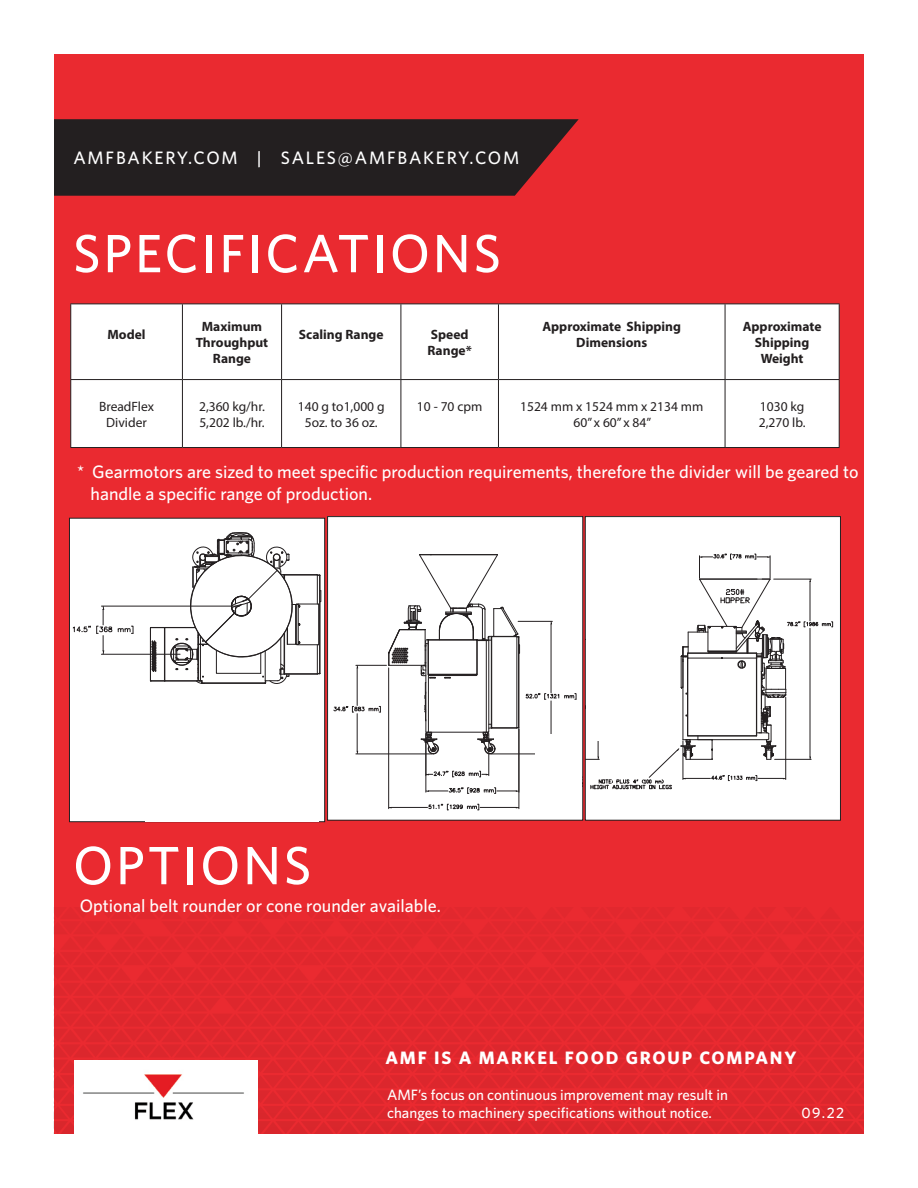
<style>
.page{position:relative;width:918px;height:1188px;background:#fff}
.page>*{position:absolute;margin:0;border:0;box-sizing:border-box;transform-origin:0 0}
.t1{font:500 54px "Whitney";letter-spacing:.05em;color:#fff}
.t2{font:500 18px/21.6px "Whitney";color:#fff}
.t3{font:500 18px "Whitney";letter-spacing:.1em;color:#fff}
.t4{font:700 18px "Whitney";letter-spacing:.1em;color:#fff}
.t5{font:500 15px/18px "Whitney";color:#fff}
.t6{font:13.5px/16.2px "Myriad Pro";color:#231f20;text-align:center}
.t7{font:700 13.5px/16.2px "Myriad Pro";color:#231f20;text-align:center}
</style>
<div class="page">
<div style="left:54px;top:54px;width:810px;height:1080px;background:#ea2a30"></div>
<svg style="left:54px;top:119px;width:525px;height:77px"></svg>
<img style="left:75px;top:1061px;width:183px;height:73px">
<div style="left:71px;top:305px;width:768px;height:142px;background:#fff"></div>
<hr style="left:70px;top:304px;width:112px;height:1px;background:#231f20">
<hr style="left:182px;top:304px;width:100px;height:1px;background:#231f20">
<hr style="left:282px;top:304px;width:119px;height:1px;background:#231f20">
<hr style="left:401px;top:304px;width:97px;height:1px;background:#231f20">
<hr style="left:498px;top:304px;width:227px;height:1px;background:#231f20">
<hr style="left:725px;top:304px;width:115px;height:1px;background:#231f20">
<hr style="left:70px;top:379px;width:112px;height:1px;background:#231f20">
<hr style="left:182px;top:379px;width:100px;height:1px;background:#231f20">
<hr style="left:282px;top:379px;width:119px;height:1px;background:#231f20">
<hr style="left:401px;top:379px;width:97px;height:1px;background:#231f20">
<hr style="left:498px;top:379px;width:227px;height:1px;background:#231f20">
<hr style="left:725px;top:379px;width:115px;height:1px;background:#231f20">
<hr style="left:70px;top:447px;width:112px;height:1px;background:#231f20">
<hr style="left:182px;top:447px;width:100px;height:1px;background:#231f20">
<hr style="left:282px;top:447px;width:119px;height:1px;background:#231f20">
<hr style="left:401px;top:447px;width:97px;height:1px;background:#231f20">
<hr style="left:498px;top:447px;width:227px;height:1px;background:#231f20">
<hr style="left:725px;top:447px;width:115px;height:1px;background:#231f20">
<hr style="left:70px;top:304px;width:1px;height:75px;background:#231f20">
<hr style="left:70px;top:380px;width:1px;height:67px;background:#231f20">
<hr style="left:182px;top:304px;width:1px;height:75px;background:#231f20">
<hr style="left:281px;top:304px;width:1px;height:75px;background:#231f20">
<hr style="left:401px;top:304px;width:1px;height:75px;background:#231f20">
<hr style="left:498px;top:304px;width:1px;height:75px;background:#231f20">
<hr style="left:725px;top:304px;width:1px;height:75px;background:#231f20">
<hr style="left:839px;top:304px;width:1px;height:75px;background:#231f20">
<hr style="left:182px;top:380px;width:1px;height:67px;background:#231f20">
<hr style="left:281px;top:380px;width:1px;height:67px;background:#231f20">
<hr style="left:401px;top:380px;width:1px;height:67px;background:#231f20">
<hr style="left:498px;top:380px;width:1px;height:67px;background:#231f20">
<hr style="left:725px;top:380px;width:1px;height:67px;background:#231f20">
<hr style="left:839px;top:380px;width:1px;height:67px;background:#231f20">
<div style="left:69px;top:518px;width:256px;height:304px;background:#fff"></div>
<svg style="left:150px;top:532px;width:171px;height:152px"></svg>
<hr style="left:101px;top:606px;width:139px;height:1px;background:#231f20">
<hr style="left:101px;top:654px;width:79px;height:1px;background:#231f20">
<svg style="left:72px;top:606px;width:62px;height:49px"></svg>
<div style="left:69px;top:518px;width:256px;height:304px;border:1px solid #231f20"></div>
<div style="left:328px;top:517px;width:255px;height:303px;background:#fff"></div>
<svg style="left:388px;top:554px;width:132px;height:201px"></svg>
<hr style="left:426px;top:734px;width:1px;height:58px;background:#231f20">
<svg style="left:425px;top:787px;width:94px;height:7px"></svg>
<hr style="left:519px;top:729px;width:1px;height:80px;background:#231f20">
<hr style="left:388px;top:668px;width:1px;height:141px;background:#231f20">
<hr style="left:480px;top:807px;width:36px;height:1px;background:#231f20">
<hr style="left:391px;top:807px;width:37px;height:1px;background:#231f20">
<svg style="left:428px;top:804px;width:51px;height:7px"></svg>
<hr style="left:518px;top:621px;width:34px;height:1px;background:#231f20">
<hr style="left:491px;top:754px;width:61px;height:1px;background:#231f20">
<hr style="left:356px;top:665px;width:30px;height:1px;background:#231f20">
<hr style="left:356px;top:754px;width:76px;height:1px;background:#231f20">
<hr style="left:357px;top:668px;width:1px;height:38px;background:#231f20">
<hr style="left:357px;top:714px;width:1px;height:37px;background:#231f20">
<svg style="left:333px;top:706px;width:48px;height:7px"></svg>
<hr style="left:489px;top:734px;width:1px;height:42px;background:#231f20">
<svg style="left:425px;top:771px;width:64px;height:7px"></svg>
<div style="left:327px;top:516px;width:256px;height:304px;border:1px solid #231f20"></div>
<div style="left:585px;top:517px;width:255px;height:303px;background:#fff"></div>
<svg style="left:526px;top:553px;width:307px;height:237px"></svg>
<div style="left:585px;top:516px;width:256px;height:304px;border:1px solid #231f20"></div>
<div style="left:146px;top:709px;width:173px;height:113px;background:#fff"></div>
<div style="left:535px;top:734px;width:46px;height:54px;background:#fff"></div>
<div style="left:586px;top:590px;width:38px;height:151px;background:#fff"></div>
<p class="t3" style="left:73px;top:147px;width:447px">AMFBAKERY.COM | SALES@AMFBAKERY.COM</p>
<h1 class="t1" style="left:73px;top:221px;width:430px">SPECIFICATIONS</h1>
<p class="t7" style="left:108px;top:326px;width:40px">Model</p>
<p class="t7" style="left:196px;top:317px;width:74px">Maximum<br>Throughput<br>Range</p>
<p class="t7" style="left:299px;top:326px;width:86px">Scaling Range</p>
<p class="t7" style="left:428px;top:326px;width:46px;text-align:left">Speed<br>Range*</p>
<p class="t7" style="left:542px;top:317px;width:140px">Approximate Shipping<br>Dimensions</p>
<p class="t7" style="left:743px;top:317px;width:80px">Approximate<br>Shipping<br>Weight</p>
<p class="t6" style="left:99px;top:398px;width:56px">BreadFlex<br>Divider</p>
<p class="t6" style="left:199px;top:398px;width:67px;text-align:left">2,360 kg/hr.<br>5,202 lb./hr.</p>
<p class="t6" style="left:298px;top:398px;width:88px">140 g to1,000 g<br>5oz. to 36 oz.</p>
<p class="t6" style="left:417px;top:398px;width:67px">10 - 70 cpm</p>
<p class="t6" style="left:520px;top:398px;width:185px">1524 mm x 1524 mm x 2134 mm<br>60” x 60” x 84”</p>
<p class="t6" style="left:759px;top:398px;width:48px;text-align:left">1030 kg<br>2,270 lb.</p>
<p class="t2" style="left:91px;top:460px;width:770px;text-indent:-14px">* Gearmotors are sized to meet specific production requirements, therefore the divider will be geared to handle a specific range of production.</p>
<h1 class="t1" style="left:73px;top:833px;width:240px">OPTIONS</h1>
<p class="t2" style="left:80px;top:894px;width:363px">Optional belt rounder or cone rounder available.</p>
<p class="t4" style="left:386px;top:1047px;width:412px">AMF IS A MARKEL FOOD GROUP COMPANY</p>
<p class="t5" style="left:387px;top:1086px;width:343px">AMF’s focus on continuous improvement may result in changes to machinery specifications without notice.</p>
<p class="t5" style="left:801px;top:1104px;width:44px">09.22</p>
</div>
